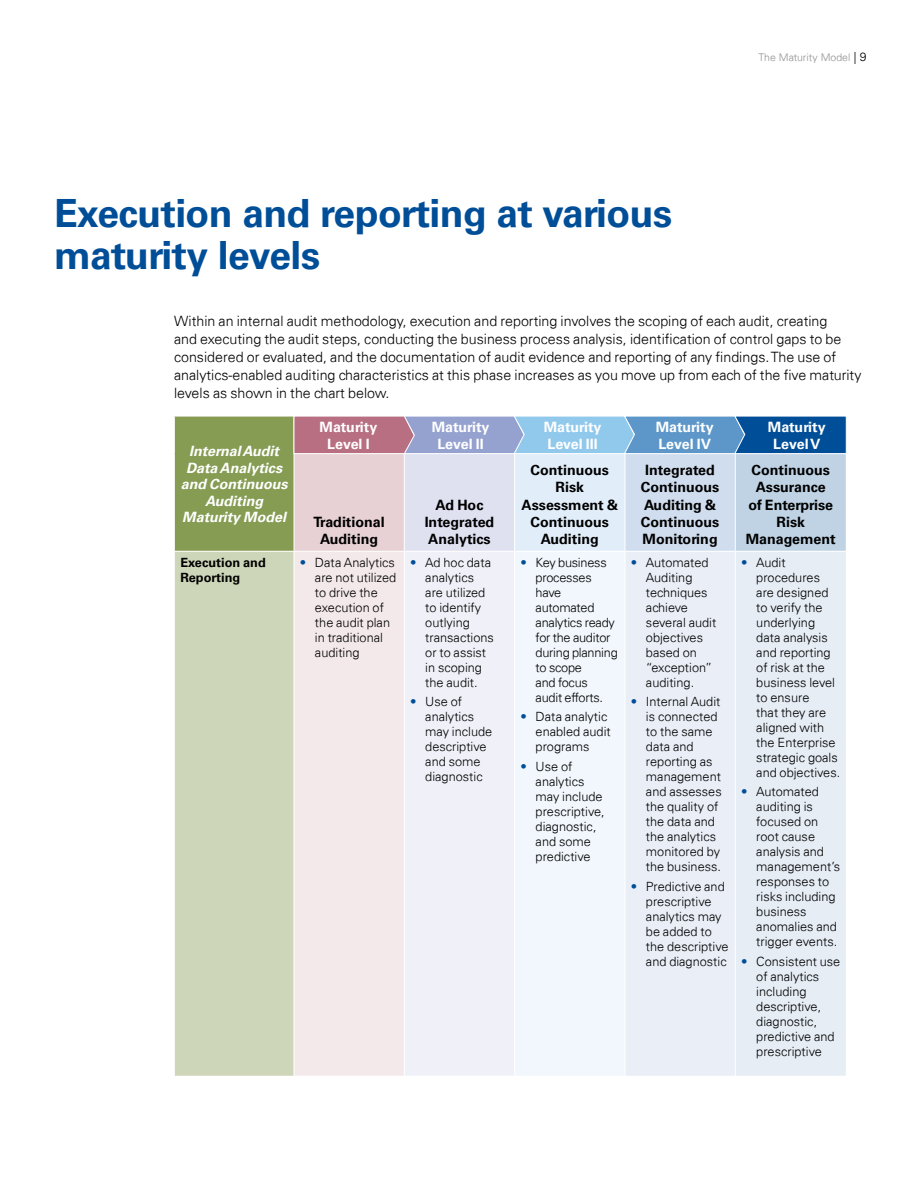
<style>
.page{position:relative;width:918px;height:1188px;background:#fff}
.page>*{position:absolute;margin:0;border:0;box-sizing:border-box;transform-origin:0 0}
.Heading_26pt{font:700 39px/42px "Univers 65";letter-spacing:-.015em;color:#004e98}
.Bodycopy_9_5pt{font:300 14.25px/18px "Univers 45";color:#000}
.Bodycopy_9_5pt-2{font:700 14.25px/17.1px "Univers 65";color:#000;text-align:center}
.Sub-heading_9_5pt{font:700 14.25px/16.5px "Univers 65";color:#fff;text-align:center}
.Bodycopy_9_5pt-3{font:italic 700 14.25px/16.5px "Univers 65";color:#fff;text-align:center}
.t1{font:300 12.75px/15px "Univers 45";color:#000}
.t2{font:300 12.75px/15px "Univers 45";letter-spacing:-.02em;color:#000}
.Bodycopy_9_5pt-4{font:700 12.75px/15px "Univers 65";color:#000}
.t3{font:300 10.5px "Univers 45";color:#919195}
.s1{font-size:12px;color:#000}
.s2{color:#004e98}
</style>
<div class="page">
<div style="left:174px;top:416px;width:120px;height:135px;background:#859c52"></div>
<div style="left:294px;top:454px;width:110px;height:97px;background:#e7d1d4"></div>
<div style="left:404px;top:454px;width:111px;height:97px;background:#dfe1f1"></div>
<div style="left:515px;top:454px;width:110px;height:97px;background:#e1eef9"></div>
<div style="left:625px;top:454px;width:110px;height:97px;background:#d0ddee"></div>
<div style="left:735px;top:454px;width:111px;height:97px;background:#bfd3e5"></div>
<div style="left:174px;top:551px;width:120px;height:525px;background:#ced6b9"></div>
<div style="left:294px;top:551px;width:110px;height:525px;background:#f3e9ea"></div>
<div style="left:404px;top:551px;width:111px;height:525px;background:#f0f1f8"></div>
<div style="left:515px;top:551px;width:110px;height:525px;background:#f1f7fc"></div>
<div style="left:625px;top:551px;width:110px;height:525px;background:#eaeff7"></div>
<div style="left:735px;top:551px;width:111px;height:525px;background:#e6edf5"></div>
<hr style="left:174px;top:416px;width:120px;height:1px;background:#fff">
<hr style="left:174px;top:416px;width:1px;height:38px;background:#fff">
<hr style="left:174px;top:454px;width:1px;height:97px;background:#fff">
<hr style="left:294px;top:454px;width:1px;height:97px;background:#fff">
<hr style="left:174px;top:551px;width:120px;height:1px;background:#fff">
<hr style="left:174px;top:552px;width:1px;height:524px;background:#fff">
<hr style="left:294px;top:551px;width:110px;height:1px;background:#fff">
<hr style="left:404px;top:551px;width:111px;height:1px;background:#fff">
<hr style="left:515px;top:551px;width:110px;height:1px;background:#fff">
<hr style="left:625px;top:551px;width:110px;height:1px;background:#fff">
<hr style="left:735px;top:551px;width:112px;height:1px;background:#fff">
<hr style="left:404px;top:454px;width:1px;height:97px;background:#fff">
<hr style="left:514px;top:454px;width:1px;height:97px;background:#fff">
<hr style="left:625px;top:454px;width:1px;height:97px;background:#fff">
<hr style="left:735px;top:454px;width:1px;height:97px;background:#fff">
<hr style="left:294px;top:552px;width:1px;height:524px;background:#fff">
<hr style="left:404px;top:552px;width:1px;height:524px;background:#fff">
<hr style="left:514px;top:552px;width:1px;height:524px;background:#fff">
<hr style="left:625px;top:552px;width:1px;height:524px;background:#fff">
<hr style="left:735px;top:552px;width:1px;height:524px;background:#fff">
<svg style="left:293px;top:416px;width:554px;height:38px;background:#7a92bc"></svg>
<p class="Heading_26pt" style="left:54px;top:193px;width:620px">Execution and reporting at various maturity levels</p>
<p class="t3" style="left:759px;top:51px;width:109px">The Maturity Model <span class="s1">| 9</span></p>
<p class="Bodycopy_9_5pt" style="left:174px;top:312px;width:689px">Within an internal audit methodology, execution and reporting involves the scoping of each audit, creating<br>and executing the audit steps, conducting the business process analysis, identification of control gaps to be considered or evaluated, and the documentation of audit evidence and reporting of any findings. The use of analytics-enabled auditing characteristics at this phase increases as you move up from each of the five maturity levels as shown in the chart below.</p>
<p class="Bodycopy_9_5pt-3" style="left:181px;top:443px;width:108px">Internal Audit<br>Data Analytics and Continuous<br>Auditing<br>Maturity Model</p>
<p class="Sub-heading_9_5pt" style="left:320px;top:419px;width:59px">Maturity<br>Level I</p>
<p class="Sub-heading_9_5pt" style="left:432px;top:419px;width:59px">Maturity<br>Level II</p>
<p class="Sub-heading_9_5pt" style="left:544px;top:419px;width:59px;text-align:left">Maturity<br>Level III</p>
<p class="Sub-heading_9_5pt" style="left:656px;top:419px;width:59px;text-align:left">Maturity<br>Level IV</p>
<p class="Sub-heading_9_5pt" style="left:768px;top:419px;width:59px">Maturity<br>Level V</p>
<p class="Bodycopy_9_5pt-2" style="left:314px;top:513px;width:73px">Traditional<br>Auditing</p>
<p class="Bodycopy_9_5pt-2" style="left:425px;top:496px;width:71px">Ad Hoc<br>Integrated<br>Analytics</p>
<p class="Bodycopy_9_5pt-2" style="left:522px;top:462px;width:98px">Continuous<br>Risk<br>Assessment &amp;<br>Continuous<br>Auditing</p>
<p class="Bodycopy_9_5pt-2" style="left:641px;top:462px;width:80px">Integrated<br>Continuous<br>Auditing &amp;<br>Continuous<br>Monitoring</p>
<p class="Bodycopy_9_5pt-2" style="left:746px;top:462px;width:91px">Continuous<br>Assurance<br>of Enterprise<br>Risk<br>Management</p>
<p class="Bodycopy_9_5pt-4" style="left:180px;top:555px;width:87px">Execution and<br>Reporting</p>
<p class="t1" style="left:315px;top:555px;width:83px;text-indent:-15px"><span class="s2">•</span> Data Analytics are not utilized to drive the execution of the audit plan in traditional auditing</p>
<p class="t1" style="left:425px;top:555px;width:70px;text-indent:-15px"><span class="s2">•</span> Ad hoc data analytics are utilized to identify outlying transactions or to assist in scoping the audit.</p>
<p class="t1" style="left:425px;top:694px;width:69px;text-indent:-15px"><span class="s2">•</span> Use of analytics may include descriptive and some diagnostic</p>
<p class="t2" style="left:536px;top:555px;width:84px;text-indent:-15px"><span class="s2">•</span> Key business processes have automated analytics ready for the auditor during planning to scope<br>and focus<br>audit efforts.</p>
<p class="t1" style="left:536px;top:709px;width:77px;text-indent:-15px"><span class="s2">•</span> Data analytic enabled audit programs</p>
<p class="t1" style="left:536px;top:759px;width:71px;text-indent:-15px"><span class="s2">•</span> Use of analytics may include prescriptive, diagnostic, and some predictive</p>
<p class="t1" style="left:646px;top:555px;width:72px;text-indent:-15px"><span class="s2">•</span> Automated<br>Auditing techniques achieve several audit objectives based on “exception” auditing.</p>
<p class="t1" style="left:646px;top:694px;width:77px;text-indent:-15px"><span class="s2">•</span> Internal Audit is connected to the same data and reporting as management and assesses the quality of the data and the analytics monitored by the business.</p>
<p class="t1" style="left:646px;top:879px;width:84px;text-indent:-15px"><span class="s2">•</span> Predictive and prescriptive analytics may be added to the descriptive and diagnostic</p>
<p class="t1" style="left:756px;top:555px;width:85px;text-indent:-15px"><span class="s2">•</span> Audit procedures are designed to verify the underlying data analysis and reporting of risk at the business level to ensure<br>that they are aligned with the Enterprise strategic goals and objectives.</p>
<p class="t1" style="left:756px;top:784px;width:85px;text-indent:-15px"><span class="s2">•</span> Automated auditing is focused on root cause analysis and management’s responses to risks including business anomalies and trigger events.</p>
<p class="t1" style="left:756px;top:954px;width:85px;text-indent:-15px"><span class="s2">•</span> Consistent use of analytics including descriptive, diagnostic, predictive and prescriptive</p>
</div>
